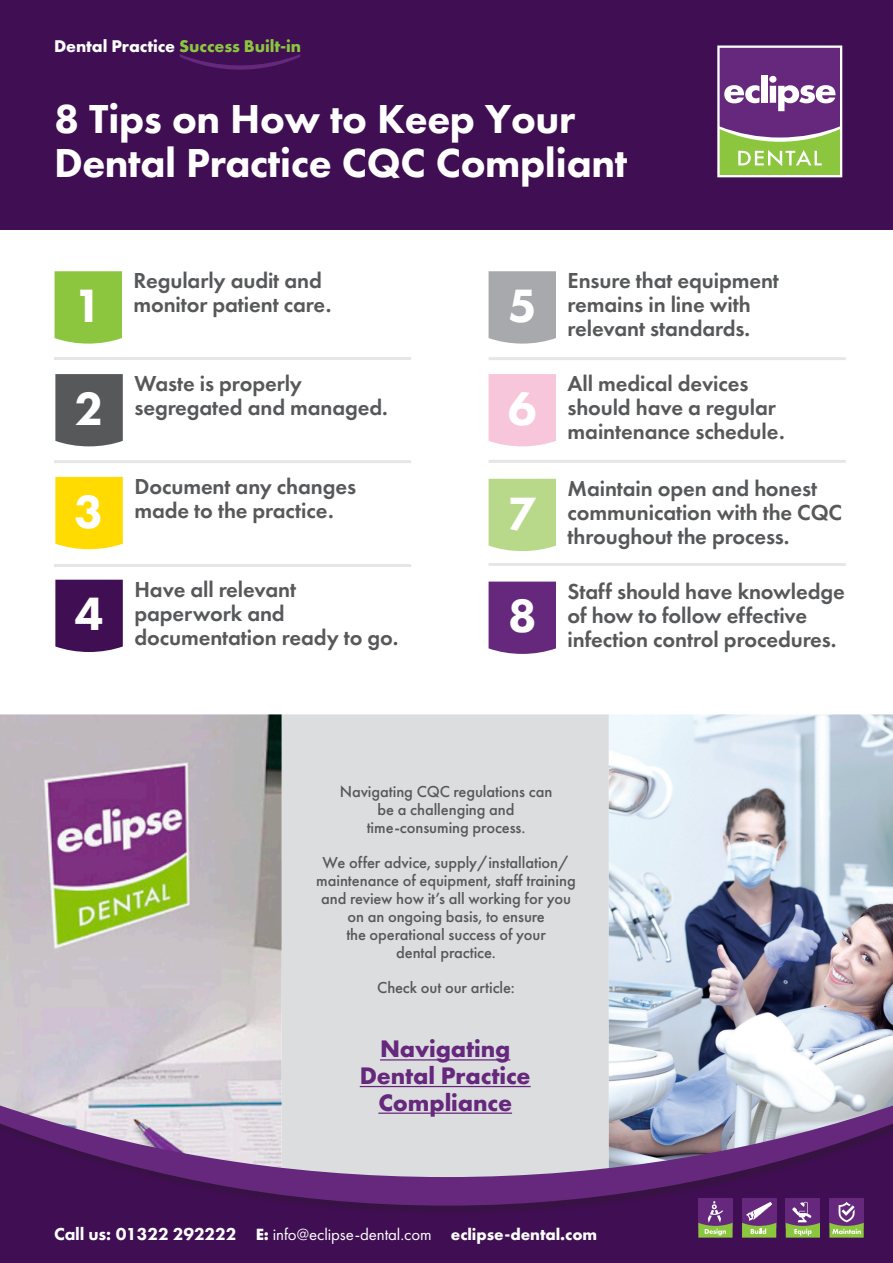
<style>
.page{position:relative;width:893px;height:1263px;background:#fff}
.page>*{position:absolute;margin:0;border:0;box-sizing:border-box;transform-origin:0 0}
.t1{font:800 48.45px "Futura PT";color:#fff}
.t2{font:800 42px/43.5px "Futura PT";letter-spacing:-.01em;color:#fff}
.t3{font:700 24.9px/26.7px "Futura PT";letter-spacing:-.005em;color:#65287c;text-align:center}
.t4{font:600 22.5px/24px "Futura PT";letter-spacing:-.005em;color:#57585a}
.t5{font:700 17.7px "Futura PT";letter-spacing:-.005em;color:#8bc63e}
.t6{font:16.8px "Futura PT";letter-spacing:-.005em;color:#fff}
.t7{font:500 16.5px/18px "Futura PT";letter-spacing:-.005em;color:#57585a;text-align:center}
.s1{color:#fff}
.s2{font-weight:800;font-size:18px}
.s3{font-weight:700}
</style>
<div class="page">
<div style="left:0;top:0;width:893px;height:230px;background:#400e52"></div>
<div style="left:282px;top:714px;width:327px;height:284px;background:#dcdddf"></div>
<hr style="left:489px;top:357px;width:357px;height:3px;background:#57585a">
<hr style="left:489px;top:460px;width:357px;height:3px;background:#57585a">
<hr style="left:489px;top:563px;width:357px;height:3px;background:#57585a">
<div style="left:55px;top:374px;width:68px;height:72px;background:#57585a"></div>
<div style="left:55px;top:477px;width:68px;height:72px;background:#ffdb01"></div>
<div style="left:55px;top:580px;width:68px;height:72px;background:#400e52"></div>
<div style="left:55px;top:271px;width:67px;height:73px;background:#8bc63e"></div>
<hr style="left:54px;top:357px;width:357px;height:3px;background:#57585a">
<hr style="left:54px;top:460px;width:357px;height:3px;background:#57585a">
<hr style="left:54px;top:564px;width:357px;height:3px;background:#57585a">
<svg style="left:717px;top:45px;width:125px;height:132px;background:#8e7b87"></svg>
<svg style="left:180px;top:54px;width:120px;height:16px"></svg>
<div style="left:489px;top:271px;width:67px;height:73px;background:#a8a9ad"></div>
<div style="left:489px;top:374px;width:67px;height:72px;background:#f8c6db"></div>
<div style="left:489px;top:479px;width:67px;height:72px;background:#b8d989"></div>
<div style="left:489px;top:582px;width:67px;height:72px;background:#65287c"></div>
<img style="left:0;top:714px;width:282px;height:284px">
<img style="left:609px;top:714px;width:284px;height:284px">
<svg style="left:0;top:998px;width:893px;height:265px;background:#9985a5"></svg>
<p class="t5" style="left:54px;top:34px;width:249px"><span class="s1">Dental Practice</span> Success Built-in</p>
<p class="t2" style="left:54px;top:97px;width:575px">8 Tips on How to Keep Your<br>Dental Practice CQC Compliant</p>
<p class="t4" style="left:133px;top:269px;width:190px">Regularly audit and</p>
<p class="t1" style="left:74px;top:276px;width:31px">1</p>
<p class="t4" style="left:133px;top:293px;width:199px">monitor patient care.</p>
<p class="t4" style="left:134px;top:371px;width:169px">Waste is properly</p>
<p class="t1" style="left:75px;top:378px;width:31px">2</p>
<p class="t4" style="left:134px;top:395px;width:255px">segregated and managed.</p>
<p class="t4" style="left:134px;top:474px;width:223px">Document any changes</p>
<p class="t1" style="left:75px;top:481px;width:31px">3</p>
<p class="t4" style="left:134px;top:498px;width:201px">made to the practice.</p>
<p class="t1" style="left:75px;top:584px;width:31px">4</p>
<p class="t4" style="left:134px;top:577px;width:163px">Have all relevant paperwork and</p>
<p class="t4" style="left:134px;top:625px;width:266px">documentation ready to go.</p>
<p class="t1" style="left:508px;top:276px;width:31px">5</p>
<p class="t1" style="left:508px;top:378px;width:31px">6</p>
<p class="t1" style="left:508px;top:483px;width:31px">7</p>
<p class="t1" style="left:508px;top:586px;width:31px">8</p>
<p class="t4" style="left:568px;top:269px;width:213px">Ensure that equipment remains in line with</p>
<p class="t4" style="left:568px;top:317px;width:184px">relevant standards.</p>
<p class="t4" style="left:568px;top:371px;width:210px">All medical devices should have a regular</p>
<p class="t4" style="left:568px;top:419px;width:219px">maintenance schedule.</p>
<p class="t4" style="left:568px;top:476px;width:276px">Maintain open and honest communication with the CQC</p>
<p class="t4" style="left:568px;top:524px;width:223px">throughout the process.</p>
<p class="t4" style="left:568px;top:579px;width:279px">Staff should have knowledge of how to follow effective</p>
<p class="t4" style="left:568px;top:627px;width:270px">infection control procedures.</p>
<p class="t7" style="left:340px;top:783px;width:214px">Navigating CQC regulations can be a challenging and time-consuming process.</p>
<p class="t7" style="left:316px;top:854px;width:261px">We offer advice, supply/installation/ maintenance of equipment, staff training and review how it’s all working for you on an ongoing basis, to ensure<br>the operational success of your<br>dental practice.</p>
<p class="t7" style="left:377px;top:979px;width:139px">Check out our article:</p>
<p class="t3" style="left:360px;top:1035px;width:172px">Navigating<br>Dental Practice<br>Compliance</p>
<p class="t6" style="left:54px;top:1224px;width:545px"><span class="s2">Call us: 01322 292222</span> <span class="s3">E:</span> info@eclipse-dental.com <span class="s3">eclipse-dental.com</span></p>
</div>
